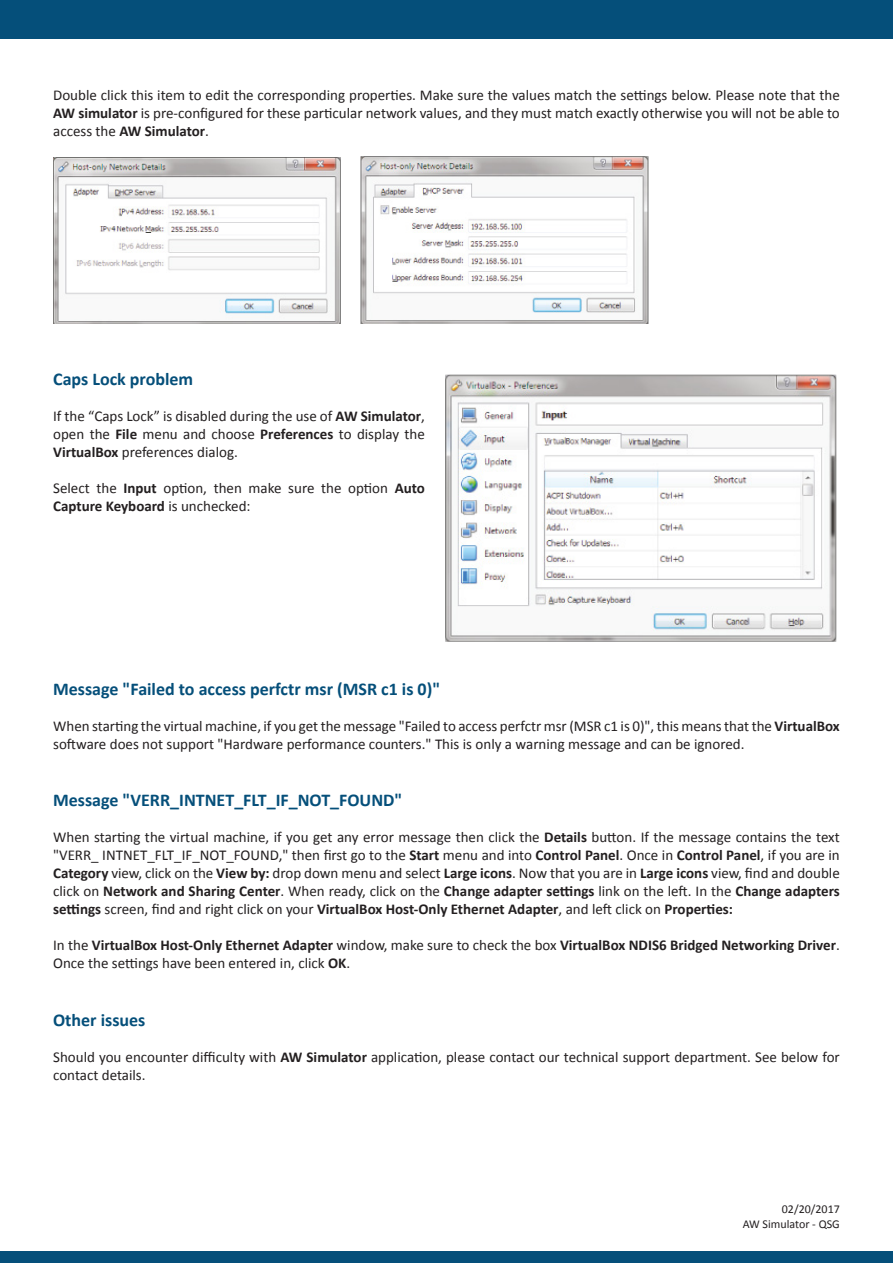
<style>
.page{position:relative;width:893px;height:1263px;background:#fff}
.page>*{position:absolute;margin:0;border:0;box-sizing:border-box;transform-origin:0 0}
.calibri-noir-12{font:700 18px "Calibri";color:#054f7a}
.calibri-noir-12-2{font:15px/18px "Calibri";color:#231f20;text-align:justify}
.calibri-noir-12-3{font:700 15px/18px "Calibri";color:#231f20}
.t1{font:12px "Calibri";color:#231f20}
.s1{font-weight:700}
.s2{font-weight:400}
</style>
<div class="page">
<div style="left:0;top:0;width:893px;height:39px;background:#054f7a"></div>
<div style="left:0;top:1251px;width:893px;height:12px;background:#054f7a"></div>
<img style="left:445px;top:374px;width:392px;height:268px">
<img style="left:53px;top:157px;width:288px;height:166px">
<img style="left:360px;top:156px;width:289px;height:167px">
<p class="calibri-noir-12-2" style="left:53px;top:86px;width:788px">Double click this item to edit the corresponding properties. Make sure the values match the settings below. Please note that the <span class="s1">AW simulator</span> is pre-configured for these particular network values, and they must match exactly otherwise you will not be able to access the <span class="s1">AW Simulator</span>.</p>
<p class="calibri-noir-12" style="left:53px;top:367px;width:142px">Caps Lock problem</p>
<p class="calibri-noir-12-2" style="left:53px;top:407px;width:373px">If the “Caps Lock” is disabled during the use of <span class="s1">AW Simulator</span>, open the <span class="s1">File</span> menu and choose <span class="s1">Preferences</span> to display the <span class="s1">VirtualBox</span> preferences dialog.</p>
<p class="calibri-noir-12-2" style="left:53px;top:479px;width:373px">Select the <span class="s1">Input</span> option, then make sure the option <span class="s1">Auto<br>Capture Keyboard</span> is unchecked:</p>
<p class="calibri-noir-12" style="left:53px;top:677px;width:389px">Message "Failed to access perfctr msr (MSR c1 is 0)"</p>
<p class="calibri-noir-12-2" style="left:53px;top:717px;width:788px">When starting the virtual machine, if you get the message "Failed to access perfctr msr (MSR c1 is 0)", this means that the <span class="s1">VirtualBox </span>software does not support "Hardware performance counters." This is only a warning message and can be ignored.</p>
<p class="calibri-noir-12" style="left:53px;top:789px;width:351px">Message "VERR_INTNET_FLT_IF_NOT_FOUND"</p>
<p class="calibri-noir-12-2" style="left:53px;top:828px;width:788px">When starting the virtual machine, if you get any error message then click the <span class="s1">Details</span> button. If the message contains the text "VERR_ INTNET_FLT_IF_NOT_FOUND," then first go to the <span class="s1">Start</span> menu and into <span class="s1">Control Panel</span>. Once in <span class="s1">Control Panel</span>, if you are in <span class="s1">Category</span> view, click on the <span class="s1">View by:</span> drop down menu and select <span class="s1">Large icons</span>. Now that you are in <span class="s1">Large icons</span> view, find and double click on <span class="s1">Network and Sharing Center</span>. When ready, click on the <span class="s1">Change adapter settings</span> link on the left. In the <span class="s1">Change adapters settings</span> screen, find and right click on your <span class="s1">VirtualBox Host-Only Ethernet Adapter</span>, and left click on <span class="s1">Properties:</span></p>
<p class="calibri-noir-12-3" style="left:53px;top:936px;width:788px"><span class="s2">In the</span> VirtualBox Host-Only Ethernet Adapter <span class="s2">window, make sure to check the box</span> VirtualBox NDIS6 Bridged Networking Driver<span class="s2">.<br>Once the settings have been entered in, click</span> OK<span class="s2">.</span></p>
<p class="calibri-noir-12" style="left:53px;top:1008px;width:94px">Other issues</p>
<p class="calibri-noir-12-2" style="left:53px;top:1048px;width:788px">Should you encounter difficulty with <span class="s1">AW Simulator</span> application, please contact our technical support department. See below for contact details.</p>
<p class="t1" style="left:782px;top:1201px;width:59px">02/20/2017</p>
<p class="t1" style="left:743px;top:1216px;width:99px">AW Simulator - QSG</p>
</div>
